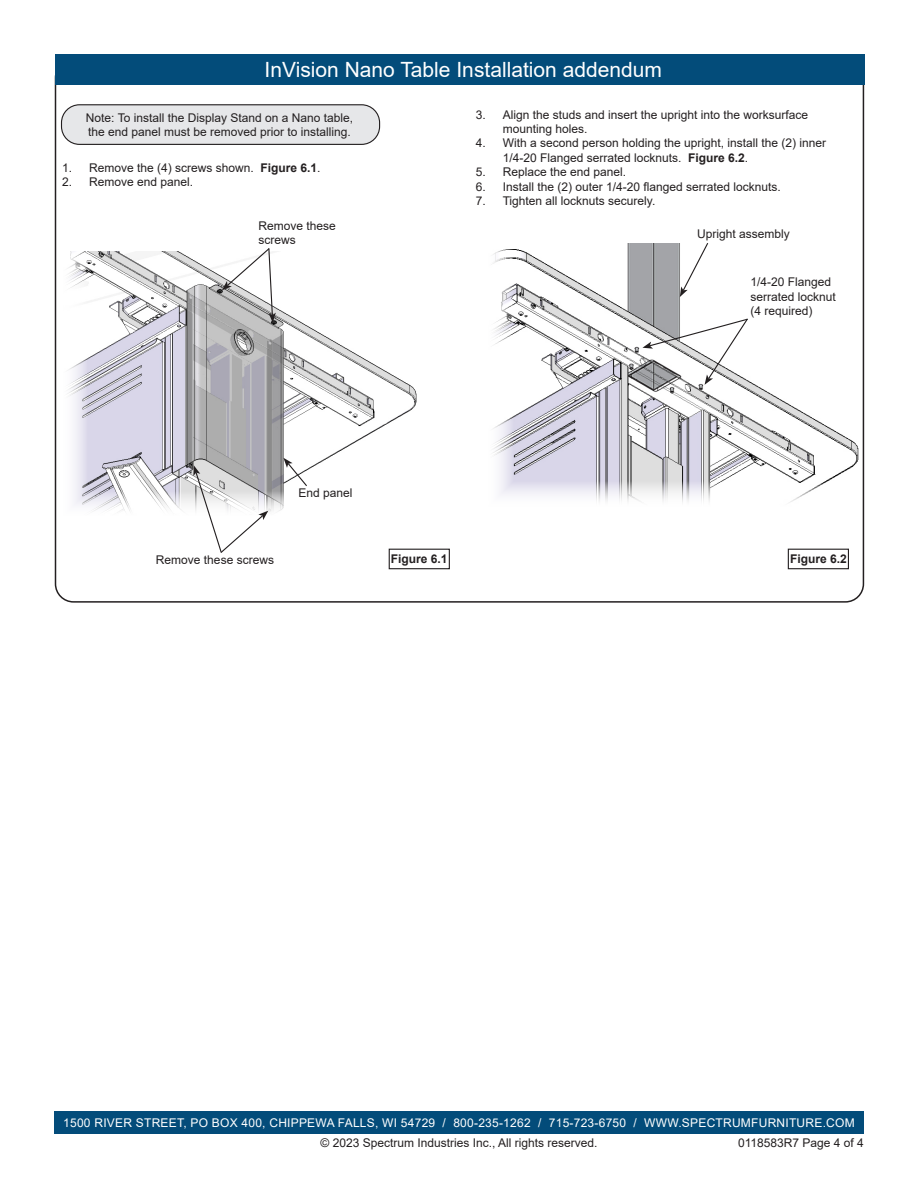
<style>
.page{position:relative;width:918px;height:1188px;background:#fff}
.page>*{position:absolute;margin:0;border:0;box-sizing:border-box;transform-origin:0 0}
.t1{font:21px "Arial";color:#fff}
.Bulleted_list{font:12px/14.4px "Arial";color:#231f20}
.t2{font:12px "Arial";letter-spacing:.02em;color:#fff}
.t3{font:700 12px "Arial";color:#231f20}
.s1{font-weight:700}
</style>
<div class="page">
<img style="left:67px;top:252px;width:350px;height:260px">
<img style="left:493px;top:244px;width:366px;height:259px">
<div style="left:55px;top:54px;width:810px;height:30px;background:#034c7a"></div>
<div style="left:54px;top:1111px;width:810px;height:23px;background:#034c7a"></div>
<div style="left:389px;top:549px;width:61px;height:20px;border:1px solid #231f20"></div>
<svg style="left:283px;top:458px;width:25px;height:29px"></svg>
<svg style="left:193px;top:465px;width:75px;height:88px"></svg>
<svg style="left:222px;top:248px;width:54px;height:75px"></svg>
<div style="left:62px;top:105px;width:318px;height:39px;background:#e6e7e9;border-radius:18px"></div>
<div style="left:61px;top:104px;width:319px;height:41px;border:1px solid #231f20;border-radius:18px"></div>
<svg style="left:642px;top:317px;width:107px;height:68px"></svg>
<div style="left:788px;top:549px;width:61px;height:20px;border:1px solid #231f20"></div>
<svg style="left:680px;top:243px;width:29px;height:54px"></svg>
<p class="t1" style="left:265px;top:55px;width:399px">InVision Nano Table Installation addendum</p>
<p class="Bulleted_list" style="left:86px;top:110px;width:269px">Note: To install the Display Stand on a Nano table, the end panel must be removed prior to installing.</p>
<p class="Bulleted_list" style="left:62px;top:160px;width:260px">1. Remove the (4) screws shown. <span class="s1">Figure 6.1</span>.</p>
<p class="Bulleted_list" style="left:62px;top:175px;width:133px">2. Remove end panel.</p>
<p class="Bulleted_list" style="left:259px;top:219px;width:79px">Remove these screws</p>
<p class="Bulleted_list" style="left:503px;top:107px;width:307px;text-indent:-27px">3. Align the studs and insert the upright into the worksurface mounting holes.</p>
<p class="Bulleted_list" style="left:503px;top:136px;width:325px;text-indent:-27px">4. With a second person holding the upright, install the (2) inner<br>1/4-20 Flanged serrated locknuts. <span class="s1">Figure 6.2</span>.</p>
<p class="Bulleted_list" style="left:476px;top:165px;width:152px">5. Replace the end panel.</p>
<p class="Bulleted_list" style="left:476px;top:179px;width:307px">6. Install the (2) outer 1/4-20 flanged serrated locknuts.</p>
<p class="Bulleted_list" style="left:476px;top:193px;width:181px">7. Tighten all locknuts securely.</p>
<p class="Bulleted_list" style="left:697px;top:227px;width:94px">Upright assembly</p>
<p class="Bulleted_list" style="left:750px;top:275px;width:87px">1/4-20 Flanged serrated locknut</p>
<p class="Bulleted_list" style="left:750px;top:304px;width:64px">(4 required)</p>
<p class="Bulleted_list" style="left:156px;top:553px;width:120px">Remove these screws</p>
<p class="Bulleted_list" style="left:299px;top:485px;width:56px">End panel</p>
<p class="t3" style="left:391px;top:551px;width:58px">Figure 6.1</p>
<p class="t3" style="left:790px;top:551px;width:58px">Figure 6.2</p>
<p class="t2" style="left:63px;top:1115px;width:793px">1500 RIVER STREET, PO BOX 400, CHIPPEWA FALLS, WI 54729 / 800-235-1262 / 715-723-6750 / WWW.SPECTRUMFURNITURE.COM</p>
<p class="Bulleted_list" style="left:321px;top:1136px;width:278px">© 2023 Spectrum Industries Inc., All rights reserved.</p>
<p class="Bulleted_list" style="left:738px;top:1136px;width:127px">0118583R7 Page 4 of 4</p>
</div>
